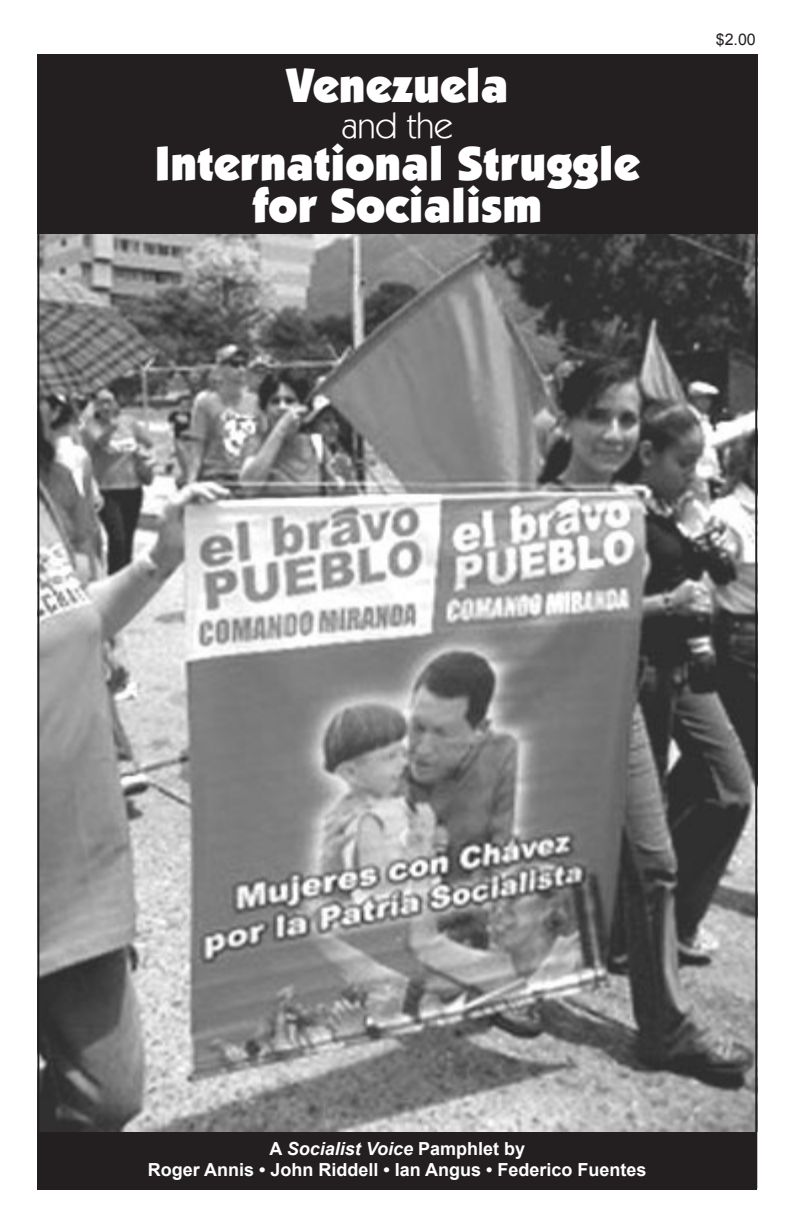
<style>
.page{position:relative;width:792px;height:1224px;background:#fff}
.page>*{position:absolute;margin:0;border:0;box-sizing:border-box;transform-origin:0 0}
.Head1{font:900 48px/42px "Kabel IT Cby BT";color:#fff;text-align:center}
.Head1-2{font:36px "Kabel IT Cby BT";color:#fff}
.t1{font:700 18px "Arial";color:#fff}
.t2{font:italic 700 18px "Arial";color:#fff}
.Body_Flush{font:16px "Arial";color:#231f20}
.s1{font-style:normal}
.s2{font-family:"Times"}
</style>
<div class="page">
<div style="left:37px;top:54px;width:720px;height:184px;background:#231f20"></div>
<div style="left:37px;top:1128px;width:720px;height:62px;background:#231f20"></div>
<img style="left:40px;top:234px;width:714px;height:898px">
<p class="Head1" style="left:286px;top:64px;width:224px">Venezuela</p>
<p class="Head1-2" style="left:342px;top:104px;width:112px">and the</p>
<p class="Head1" style="left:155px;top:142px;width:486px">International Struggle for Socialism</p>
<p class="Body_Flush" style="left:716px;top:29px;width:42px">$2.00</p>
<p class="t2" style="left:269px;top:1137px;width:257px"><span class="s1">A</span> Socialist Voice <span class="s1">Pamphlet by</span></p>
<p class="t1" style="left:148px;top:1158px;width:500px">Roger Annis • John Riddell • Ian Angus <span class="s2">•</span> Federico Fuentes</p>
</div>
